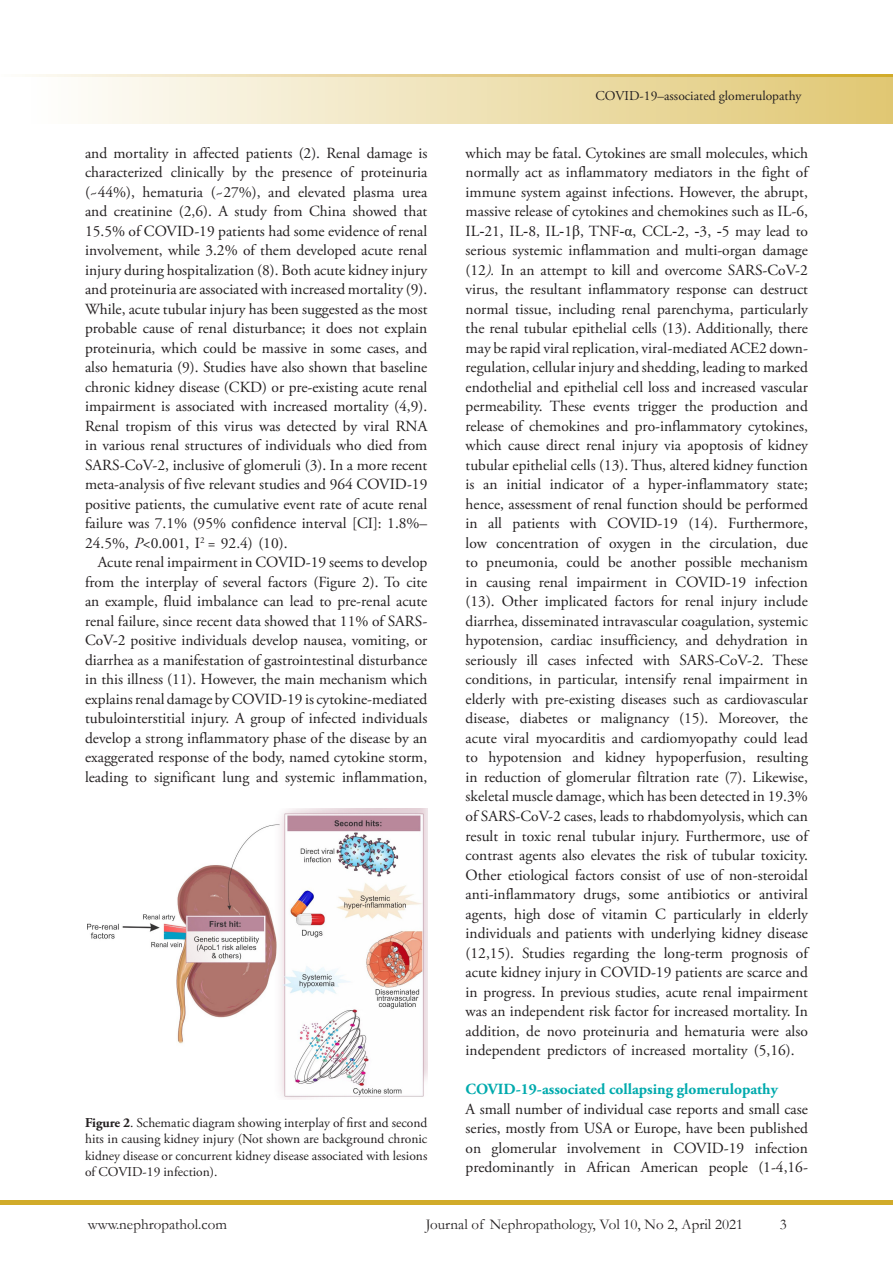
<style>
.page{position:relative;width:893px;height:1263px;background:#fff}
.page>*{position:absolute;margin:0;border:0;box-sizing:border-box;transform-origin:0 0}
.t1{font:15.45px/19.5px "Adobe Garamond Pro";color:#231f20;text-align:justify}
.t2{font:700 15.45px "Adobe Garamond Pro";color:#00aaad}
.t3{font:15px "Garamond";color:#231f20}
.t4{font:13.5px/16.5px "Adobe Garamond Pro";color:#231f20;text-align:justify}
.s1{font-style:italic}
.s2{font-weight:700}
.s3{font-family:"Times New Roman"}
</style>
<div class="page">
<hr style="left:0;top:1200px;width:893px;height:4px;background:#d1ab2a">
<div style="left:0;top:77px;width:893px;height:46px;background:linear-gradient(to right,#fff,#e0c773)"></div>
<svg style="left:32px;top:75px;width:861px;height:2px;background:#e5cf8b"></svg>
<img style="left:87px;top:808px;width:340px;height:291px">
<p class="t1" style="left:85px;top:144px;width:344px">and mortality in affected patients (2). Renal damage is characterized clinically by the presence of proteinuria (~44%), hematuria (~27%), and elevated plasma urea and creatinine (2,6). A study from China showed that 15.5% of COVID-19 patients had some evidence of renal involvement, while 3.2% of them developed acute renal injury during hospitalization (8). Both acute kidney injury and proteinuria are associated with increased mortality (9).<br>While, acute tubular injury has been suggested as the most probable cause of renal disturbance; it does not explain proteinuria, which could be massive in some cases, and also hematuria (9). Studies have also shown that baseline chronic kidney disease (CKD) or pre-existing acute renal impairment is associated with increased mortality (4,9).<br>Renal tropism of this virus was detected by viral RNA in various renal structures of individuals who died from SARS-CoV-2, inclusive of glomeruli (3). In a more recent meta-analysis of five relevant studies and 964 COVID-19 positive patients, the cumulative event rate of acute renal failure was 7.1% (95% confidence interval [CI]: 1.8%– 24.5%, <span class="s1">P</span>&lt;0.001, I<sup>2</sup> = 92.4) (10).</p>
<p class="t1" style="left:85px;top:553px;width:344px;text-indent:13px">Acute renal impairment in COVID-19 seems to develop from the interplay of several factors (Figure 2). To cite an example, fluid imbalance can lead to pre-renal acute renal failure, since recent data showed that 11% of SARS-CoV-2 positive individuals develop nausea, vomiting, or diarrhea as a manifestation of gastrointestinal disturbance in this illness (11). However, the main mechanism which explains renal damage by COVID-19 is cytokine-mediated tubulointerstitial injury. A group of infected individuals develop a strong inflammatory phase of the disease by an exaggerated response of the body, named cytokine storm, leading to significant lung and systemic inflammation,</p>
<p class="t4" style="left:85px;top:1115px;width:344px"><span class="s2">Figure 2</span>. Schematic diagram showing interplay of first and second hits in causing kidney injury (Not shown are background chronic kidney disease or concurrent kidney disease associated with lesions of COVID-19 infection).</p>
<p class="t4" style="left:596px;top:88px;width:207px">COVID-19–associated glomerulopathy</p>
<p class="t1" style="left:466px;top:144px;width:344px">which may be fatal. Cytokines are small molecules, which normally act as inflammatory mediators in the fight of immune system against infections. However, the abrupt, massive release of cytokines and chemokines such as IL-6, IL<span class="s3">-</span>21, IL<span class="s3">-</span>8, IL<span class="s3">-</span>1<span class="s3">β</span>, TNF<span class="s3">-α</span>, CCL<span class="s3">-</span>2, <span class="s3">-</span>3, <span class="s3">-</span>5 may lead to serious systemic inflammation and multi-organ damage (12<span class="s1">).</span> In an attempt to kill and overcome SARS-CoV-2 virus, the resultant inflammatory response can destruct normal tissue, including renal parenchyma, particularly the renal tubular epithelial cells (13). Additionally, there may be rapid viral replication, viral-mediated ACE2 down&shy;regulation, cellular injury and shedding, leading to marked endothelial and epithelial cell loss and increased vascular permeability. These events trigger the production and release of chemokines and pro-inflammatory cytokines, which cause direct renal injury via apoptosis of kidney tubular epithelial cells (13). Thus, altered kidney function is an initial indicator of a hyper-inflammatory state; hence, assessment of renal function should be performed in all patients with COVID-19 (14). Furthermore, low concentration of oxygen in the circulation, due to pneumonia, could be another possible mechanism in causing renal impairment in COVID-19 infection (13). Other implicated factors for renal injury include diarrhea, disseminated intravascular coagulation, systemic hypotension, cardiac insufficiency, and dehydration in seriously ill cases infected with SARS-CoV-2. These conditions, in particular, intensify renal impairment in elderly with pre-existing diseases such as cardiovascular disease, diabetes or malignancy (15). Moreover, the acute viral myocarditis and cardiomyopathy could lead to hypotension and kidney hypoperfusion, resulting in reduction of glomerular filtration rate (7). Likewise, skeletal muscle damage, which has been detected in 19.3% of SARS-CoV-2 cases, leads to rhabdomyolysis, which can result in toxic renal tubular injury. Furthermore, use of contrast agents also elevates the risk of tubular toxicity.<br>Other etiological factors consist of use of non-steroidal anti-inflammatory drugs, some antibiotics or antiviral agents, high dose of vitamin C particularly in elderly individuals and patients with underlying kidney disease (12,15). Studies regarding the long-term prognosis of acute kidney injury in COVID-19 patients are scarce and in progress. In previous studies, acute renal impairment was an independent risk factor for increased mortality. In addition, de novo proteinuria and hematuria were also independent predictors of increased mortality (5,16).</p>
<p class="t2" style="left:466px;top:1080px;width:314px">COVID-19-associated collapsing glomerulopathy</p>
<p class="t1" style="left:466px;top:1099px;width:344px">A small number of individual case reports and small case series, mostly from USA or Europe, have been published on glomerular involvement in COVID-19 infection predominantly in African American people (1-4,16-</p>
<p class="t3" style="left:88px;top:1214px;width:141px">www.nephropathol.com</p>
<p class="t3" style="left:426px;top:1214px;width:319px">Journal of Nephropathology, Vol 10, No 2, April 2021</p>
<p class="t3" style="left:780px;top:1214px;width:9px">3</p>
</div>
